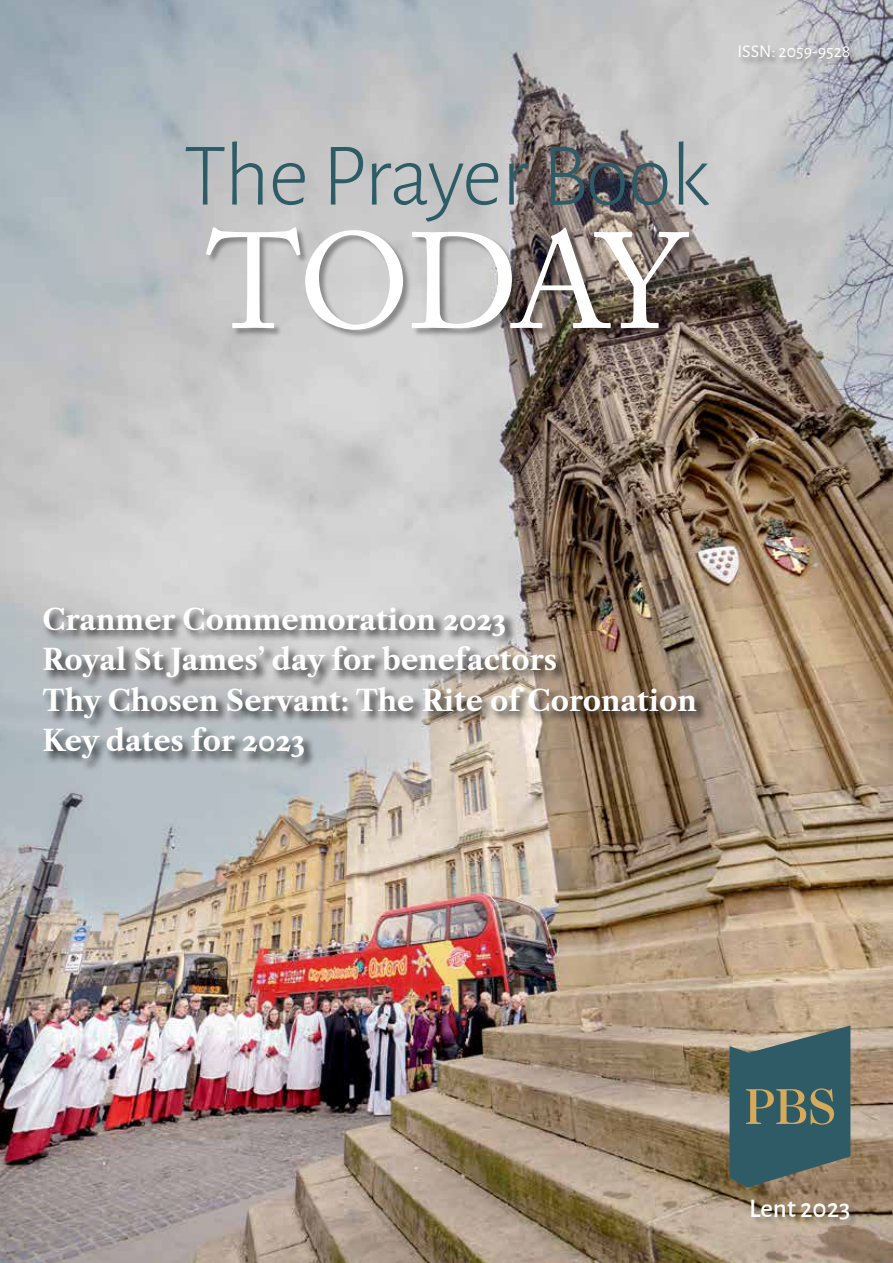
<style>
.page{position:relative;width:893px;height:1263px;background:#fff}
.page>*{position:absolute;margin:0;border:0;box-sizing:border-box;transform-origin:0 0}
.t1{font:135px "Adobe Caslon Pro";letter-spacing:-.04em;color:#fff}
.t2{font:300 90px "Alegreya Sans";letter-spacing:-.03em;color:#2d5c66}
.t3{font:700 28.5px/40.5px "Libre Caslon Text";color:#fff}
.t4{font:500 27px "Alegreya Sans";color:#fff}
.t5{font:18px "Alegreya Sans";color:#fff}
</style>
<div class="page">
<img style="left:0;top:0;width:893px;height:1263px">
<svg style="left:729px;top:1025px;width:121px;height:162px;background:#4f6a69"></svg>
<div style="left:739px;top:45px;width:119px;height:23px;background:#000;opacity:.35"></div>
<div style="left:206px;top:227px;width:492px;height:112px;background:#000;opacity:.35"></div>
<div style="left:752px;top:1199px;width:107px;height:29px;background:#000;opacity:.35"></div>
<div style="left:42px;top:606px;width:668px;height:166px;background:#000;opacity:.75"></div>
<p class="t5" style="left:737px;top:44px;width:115px">ISSN: 2059-9528</p>
<h2 class="t2" style="left:183px;top:141px;width:528px">The Prayer Book</h2>
<h1 class="t1" style="left:207px;top:227px;width:480px">TODAY</h1>
<p class="t3" style="left:43px;top:599px;width:656px">Cranmer Commemoration 2023<br>Royal St James’ day for benefactors<br>Thy Chosen Servant: The Rite of Coronation<br>Key dates for 2023</p>
<p class="t4" style="left:749px;top:1198px;width:103px">Lent 2023</p>
</div>
